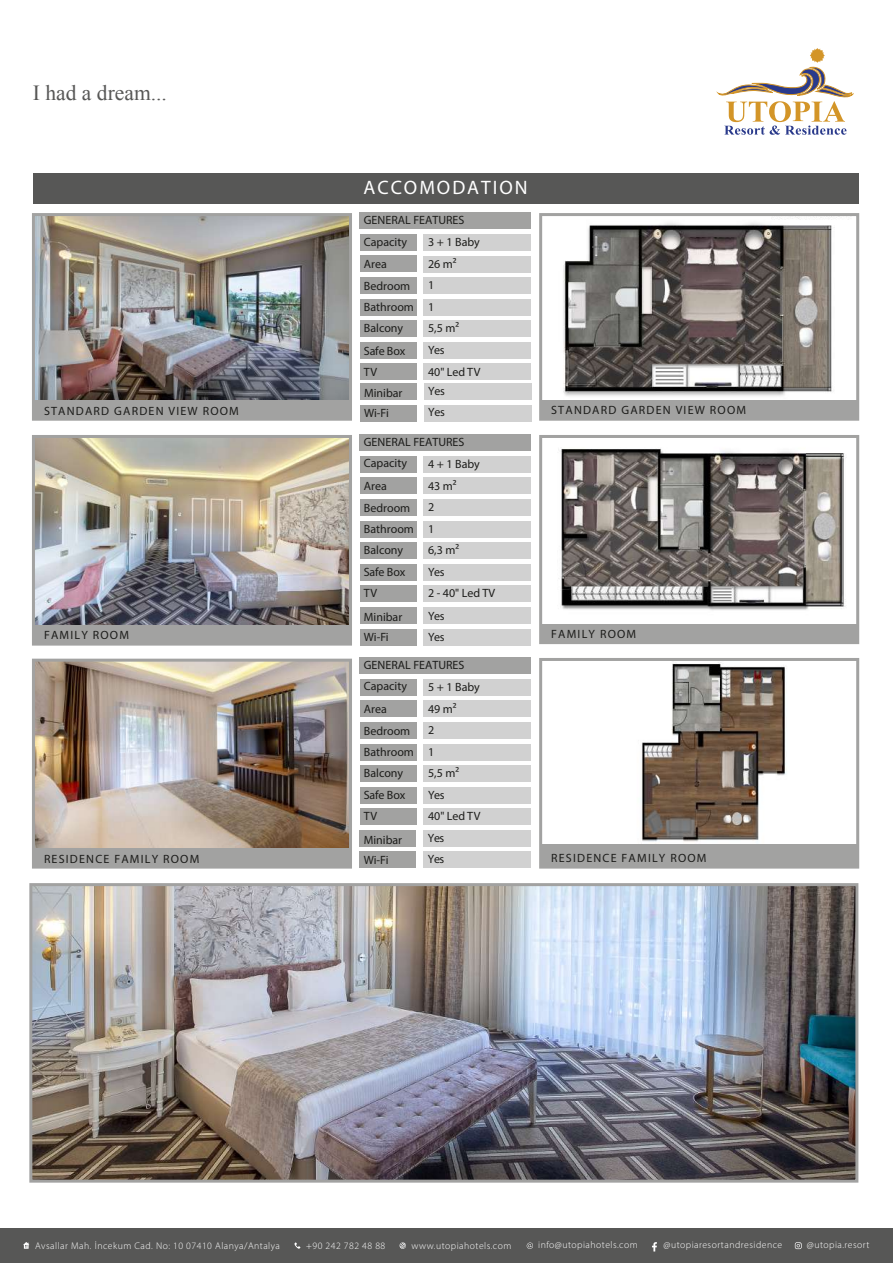
<style>
.page{position:relative;width:893px;height:1263px;background:#fff}
.page>*{position:absolute;margin:0;border:0;box-sizing:border-box;transform-origin:0 0}
.t1{font:21.6px "Times New Roman";color:#575756}
.t2{font:19.5px "Myriad Pro";letter-spacing:.1em;color:#fff}
.t3{font:12px/21px "Myriad Pro";color:#1d1d1b}
.t4{font:12px "Myriad Pro";letter-spacing:.1em;color:#1d1d1b}
.t5{font:300 9.75px "Myriad Pro";letter-spacing:.05em;color:#fff}
</style>
<div class="page">
<div style="left:33px;top:174px;width:826px;height:30px;background:#575756"></div>
<img style="left:36px;top:217px;width:312px;height:184px">
<div style="left:32px;top:213px;width:320px;height:208px;border:3px solid #a2a2a1"></div>
<div style="left:33px;top:401px;width:317px;height:18px;background:#a2a2a1"></div>
<img style="left:543px;top:217px;width:312px;height:184px">
<div style="left:539px;top:213px;width:320px;height:208px;border:3px solid #a2a2a1"></div>
<div style="left:541px;top:401px;width:317px;height:18px;background:#a2a2a1"></div>
<img style="left:33px;top:887px;width:821px;height:291px">
<div style="left:29px;top:883px;width:829px;height:299px;border:3px solid #a2a2a1"></div>
<div style="left:360px;top:234px;width:56px;height:17px;background:#a2a2a1"></div>
<div style="left:360px;top:256px;width:56px;height:16px;background:#a2a2a1"></div>
<div style="left:360px;top:277px;width:56px;height:17px;background:#a2a2a1"></div>
<div style="left:360px;top:299px;width:56px;height:16px;background:#a2a2a1"></div>
<div style="left:360px;top:320px;width:56px;height:17px;background:#a2a2a1"></div>
<div style="left:424px;top:234px;width:107px;height:17px;background:#d1d1d1"></div>
<div style="left:424px;top:256px;width:107px;height:16px;background:#d1d1d1"></div>
<div style="left:360px;top:212px;width:171px;height:17px;background:#a2a2a1"></div>
<div style="left:424px;top:277px;width:107px;height:17px;background:#d1d1d1"></div>
<div style="left:424px;top:299px;width:107px;height:16px;background:#d1d1d1"></div>
<div style="left:424px;top:320px;width:107px;height:17px;background:#d1d1d1"></div>
<div style="left:360px;top:342px;width:56px;height:17px;background:#a2a2a1"></div>
<div style="left:360px;top:364px;width:56px;height:16px;background:#a2a2a1"></div>
<div style="left:424px;top:342px;width:107px;height:17px;background:#d1d1d1"></div>
<div style="left:424px;top:364px;width:107px;height:16px;background:#d1d1d1"></div>
<img style="left:36px;top:439px;width:312px;height:187px">
<div style="left:32px;top:435px;width:320px;height:211px;border:3px solid #a2a2a1"></div>
<div style="left:33px;top:626px;width:317px;height:18px;background:#a2a2a1"></div>
<img style="left:558px;top:448px;width:288px;height:162px">
<div style="left:539px;top:435px;width:320px;height:209px;border:3px solid #a2a2a1"></div>
<div style="left:541px;top:624px;width:317px;height:19px;background:#a2a2a1"></div>
<div style="left:360px;top:456px;width:56px;height:17px;background:#a2a2a1"></div>
<div style="left:360px;top:478px;width:56px;height:16px;background:#a2a2a1"></div>
<div style="left:360px;top:499px;width:56px;height:17px;background:#a2a2a1"></div>
<div style="left:360px;top:521px;width:56px;height:16px;background:#a2a2a1"></div>
<div style="left:360px;top:542px;width:56px;height:17px;background:#a2a2a1"></div>
<div style="left:424px;top:456px;width:107px;height:17px;background:#d1d1d1"></div>
<div style="left:424px;top:478px;width:107px;height:16px;background:#d1d1d1"></div>
<div style="left:360px;top:434px;width:171px;height:17px;background:#a2a2a1"></div>
<div style="left:424px;top:499px;width:107px;height:17px;background:#d1d1d1"></div>
<div style="left:424px;top:521px;width:107px;height:16px;background:#d1d1d1"></div>
<div style="left:424px;top:542px;width:107px;height:17px;background:#d1d1d1"></div>
<div style="left:360px;top:564px;width:56px;height:16px;background:#a2a2a1"></div>
<div style="left:360px;top:585px;width:56px;height:17px;background:#a2a2a1"></div>
<div style="left:424px;top:564px;width:107px;height:16px;background:#d1d1d1"></div>
<div style="left:424px;top:585px;width:107px;height:17px;background:#d1d1d1"></div>
<img style="left:36px;top:663px;width:312px;height:186px">
<div style="left:32px;top:659px;width:320px;height:209px;border:3px solid #a2a2a1"></div>
<div style="left:33px;top:849px;width:317px;height:18px;background:#a2a2a1"></div>
<img style="left:641px;top:662px;width:145px;height:182px">
<div style="left:539px;top:658px;width:320px;height:210px;border:3px solid #a2a2a1"></div>
<div style="left:541px;top:844px;width:317px;height:23px;background:#a2a2a1"></div>
<div style="left:360px;top:679px;width:56px;height:17px;background:#a2a2a1"></div>
<div style="left:360px;top:700px;width:56px;height:17px;background:#a2a2a1"></div>
<div style="left:360px;top:722px;width:56px;height:17px;background:#a2a2a1"></div>
<div style="left:360px;top:744px;width:56px;height:16px;background:#a2a2a1"></div>
<div style="left:360px;top:765px;width:56px;height:17px;background:#a2a2a1"></div>
<div style="left:424px;top:679px;width:107px;height:17px;background:#d1d1d1"></div>
<div style="left:424px;top:700px;width:107px;height:17px;background:#d1d1d1"></div>
<div style="left:360px;top:657px;width:171px;height:17px;background:#a2a2a1"></div>
<div style="left:424px;top:722px;width:107px;height:17px;background:#d1d1d1"></div>
<div style="left:424px;top:744px;width:107px;height:16px;background:#d1d1d1"></div>
<div style="left:424px;top:765px;width:107px;height:17px;background:#d1d1d1"></div>
<div style="left:360px;top:787px;width:56px;height:16px;background:#a2a2a1"></div>
<div style="left:360px;top:808px;width:56px;height:17px;background:#a2a2a1"></div>
<div style="left:424px;top:787px;width:107px;height:16px;background:#d1d1d1"></div>
<div style="left:424px;top:808px;width:107px;height:17px;background:#d1d1d1"></div>
<div style="left:0;top:1229px;width:893px;height:34px;background:#575756"></div>
<svg style="left:23px;top:1242px;width:6px;height:7px"></svg>
<svg style="left:294px;top:1242px;width:7px;height:7px"></svg>
<svg style="left:795px;top:1242px;width:7px;height:7px"></svg>
<svg style="left:652px;top:1242px;width:5px;height:9px"></svg>
<svg style="left:526px;top:1242px;width:7px;height:7px"></svg>
<svg style="left:399px;top:1242px;width:7px;height:7px"></svg>
<svg style="left:718px;top:48px;width:135px;height:87px"></svg>
<div style="left:360px;top:383px;width:57px;height:17px;background:#a2a2a1"></div>
<div style="left:360px;top:405px;width:57px;height:16px;background:#a2a2a1"></div>
<div style="left:424px;top:383px;width:107px;height:17px;background:#d1d1d1"></div>
<div style="left:424px;top:405px;width:107px;height:16px;background:#d1d1d1"></div>
<div style="left:360px;top:608px;width:56px;height:16px;background:#a2a2a1"></div>
<div style="left:360px;top:629px;width:56px;height:17px;background:#a2a2a1"></div>
<div style="left:424px;top:608px;width:107px;height:16px;background:#d1d1d1"></div>
<div style="left:424px;top:629px;width:107px;height:17px;background:#d1d1d1"></div>
<div style="left:359px;top:830px;width:57px;height:17px;background:#a2a2a1"></div>
<div style="left:359px;top:852px;width:57px;height:16px;background:#a2a2a1"></div>
<div style="left:424px;top:830px;width:107px;height:17px;background:#d1d1d1"></div>
<div style="left:424px;top:852px;width:107px;height:16px;background:#d1d1d1"></div>
<h1 class="t1" style="left:33px;top:78px;width:136px">I had a dream...</h1>
<h2 class="t2" style="left:364px;top:175px;width:166px">ACCOMODATION</h2>
<p class="t3" style="left:364px;top:209px;width:102px">GENERAL FEATURES</p>
<p class="t3" style="left:364px;top:231px;width:45px">Capacity</p>
<p class="t3" style="left:428px;top:231px;width:53px">3 + 1 Baby</p>
<p class="t3" style="left:364px;top:253px;width:25px">Area</p>
<p class="t3" style="left:428px;top:253px;width:30px">26 m²</p>
<p class="t3" style="left:364px;top:275px;width:48px">Bedroom</p>
<p class="t3" style="left:364px;top:317px;width:41px">Balcony</p>
<p class="t3" style="left:364px;top:296px;width:52px">Bathroom</p>
<p class="t3" style="left:428px;top:274px;width:8px">1</p>
<p class="t3" style="left:428px;top:318px;width:33px">5,5 m²</p>
<p class="t3" style="left:428px;top:297px;width:8px">1</p>
<p class="t3" style="left:364px;top:341px;width:43px;line-height:20.2px">Safe Box<br>TV</p>
<p class="t3" style="left:428px;top:339px;width:54px;line-height:21.5px">Yes<br>40" Led TV</p>
<p class="t3" style="left:364px;top:383px;width:40px;line-height:19.8px">Minibar<br>Wi-Fi</p>
<p class="t3" style="left:428px;top:380px;width:18px">Yes<br>Yes</p>
<p class="t4" style="left:44px;top:403px;width:196px">STANDARD GARDEN VIEW ROOM</p>
<p class="t4" style="left:551px;top:403px;width:196px">STANDARD GARDEN VIEW ROOM</p>
<p class="t3" style="left:364px;top:431px;width:102px">GENERAL FEATURES</p>
<p class="t3" style="left:364px;top:453px;width:45px">Capacity</p>
<p class="t3" style="left:428px;top:453px;width:53px">4 + 1 Baby</p>
<p class="t3" style="left:364px;top:475px;width:25px">Area</p>
<p class="t3" style="left:428px;top:475px;width:30px">43 m²</p>
<p class="t3" style="left:364px;top:497px;width:48px">Bedroom</p>
<p class="t3" style="left:364px;top:539px;width:41px">Balcony</p>
<p class="t3" style="left:364px;top:518px;width:52px">Bathroom</p>
<p class="t3" style="left:428px;top:496px;width:8px">2</p>
<p class="t3" style="left:428px;top:539px;width:33px">6,3 m²</p>
<p class="t3" style="left:428px;top:518px;width:8px">1</p>
<p class="t3" style="left:364px;top:562px;width:43px">Safe Box<br>TV</p>
<p class="t3" style="left:428px;top:561px;width:68px;line-height:21.5px">Yes<br>2 - 40" Led TV</p>
<p class="t3" style="left:364px;top:607px;width:40px;line-height:19.8px">Minibar<br>Wi-Fi</p>
<p class="t3" style="left:428px;top:605px;width:18px">Yes<br>Yes</p>
<p class="t4" style="left:44px;top:628px;width:87px">FAMILY ROOM</p>
<p class="t4" style="left:551px;top:626px;width:87px">FAMILY ROOM</p>
<p class="t3" style="left:364px;top:654px;width:102px">GENERAL FEATURES</p>
<p class="t3" style="left:364px;top:676px;width:45px">Capacity</p>
<p class="t3" style="left:428px;top:676px;width:53px">5 + 1 Baby</p>
<p class="t3" style="left:364px;top:698px;width:25px">Area</p>
<p class="t3" style="left:428px;top:698px;width:30px">49 m²</p>
<p class="t3" style="left:364px;top:720px;width:48px">Bedroom</p>
<p class="t3" style="left:364px;top:762px;width:41px">Balcony</p>
<p class="t3" style="left:364px;top:741px;width:52px">Bathroom</p>
<p class="t3" style="left:428px;top:719px;width:8px">2</p>
<p class="t3" style="left:428px;top:762px;width:33px">5,5 m²</p>
<p class="t3" style="left:428px;top:741px;width:8px">1</p>
<p class="t3" style="left:364px;top:785px;width:43px">Safe Box<br>TV</p>
<p class="t3" style="left:428px;top:784px;width:54px;line-height:21.5px">Yes<br>40" Led TV</p>
<p class="t3" style="left:364px;top:830px;width:40px;line-height:19.8px">Minibar<br>Wi-Fi</p>
<p class="t3" style="left:428px;top:827px;width:18px">Yes<br>Yes</p>
<p class="t4" style="left:44px;top:851px;width:157px">RESIDENCE FAMILY ROOM</p>
<p class="t4" style="left:551px;top:850px;width:157px">RESIDENCE FAMILY ROOM</p>
<p class="t5" style="left:35px;top:1239px;width:246px">Avsallar Mah. İncekum Cad. No: 10 07410 Alanya/Antalya</p>
<p class="t5" style="left:306px;top:1240px;width:81px">+90 242 782 48 88</p>
<p class="t5" style="left:411px;top:1239px;width:101px">www.utopiahotels.com</p>
<p class="t5" style="left:538px;top:1239px;width:101px">info@utopiahotels.com</p>
<p class="t5" style="left:663px;top:1239px;width:120px">@utopiaresortandresidence</p>
<p class="t5" style="left:807px;top:1239px;width:64px">@utopia.resort</p>
</div>
